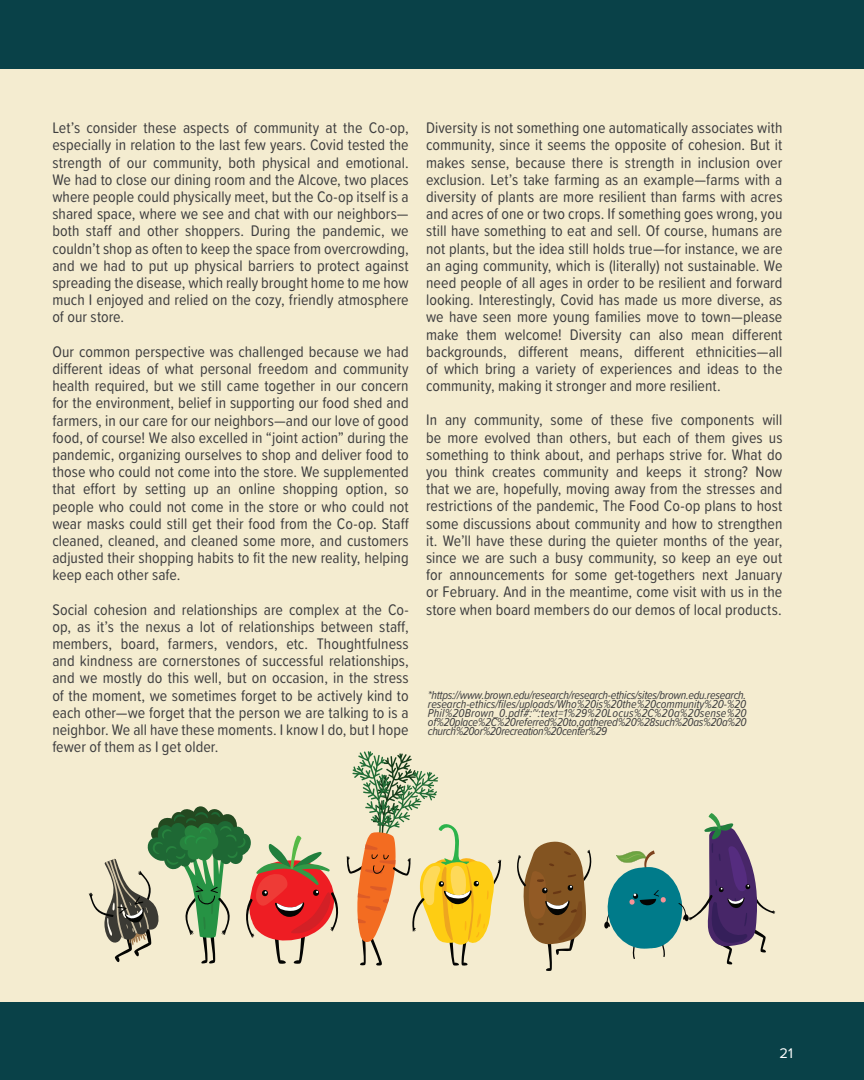
<style>
.page{position:relative;width:864px;height:1080px;background:#fff}
.page>*{position:absolute;margin:0;border:0;box-sizing:border-box;transform-origin:0 0}
.t1{font:15.9px/17.2px "Proxima Soft Cond";letter-spacing:.005em;color:#3e3e3f;text-align:justify}
.t2{font:14.55px "Proxima Nova";color:#fff}
.t3{font:italic 12px/9px "Proxima Soft Cond";letter-spacing:-.03em;color:#3e3e3f;text-align:justify}
</style>
<div class="page">
<div style="left:0;top:3px;width:864px;height:1077px;background:#f4ecd0"></div>
<svg style="left:517px;top:841px;width:75px;height:130px"></svg>
<svg style="left:347px;top:751px;width:154px;height:215px"></svg>
<svg style="left:89px;top:806px;width:250px;height:158px"></svg>
<svg style="left:604px;top:813px;width:171px;height:152px"></svg>
<div style="left:0;top:1003px;width:864px;height:77px;background:#094148"></div>
<div style="left:0;top:0;width:864px;height:69px;background:#094148"></div>
<p class="t1" style="left:52px;top:119px;width:358px">Let’s consider these aspects of community at the Co-op, especially in relation to the last few years. Covid tested the strength of our community, both physical and emotional.<br>We had to close our dining room and the Alcove, two places where people could physically meet, but the Co-op itself is a shared space, where we see and chat with our neighbors— both staff and other shoppers. During the pandemic, we couldn’t shop as often to keep the space from overcrowding, and we had to put up physical barriers to protect against spreading the disease, which really brought home to me how much I enjoyed and relied on the cozy, friendly atmosphere of our store.</p>
<p class="t1" style="left:52px;top:342px;width:358px">Our common perspective was challenged because we had different ideas of what personal freedom and community health required, but we still came together in our concern for the environment, belief in supporting our food shed and farmers, in our care for our neighbors—and our love of good food, of course! We also excelled in “joint action” during the pandemic, organizing ourselves to shop and deliver food to those who could not come into the store. We supplemented that effort by setting up an online shopping option, so people who could not come in the store or who could not wear masks could still get their food from the Co-op. Staff cleaned, cleaned, and cleaned some more, and customers adjusted their shopping habits to fit the new reality, helping keep each other safe.</p>
<p class="t1" style="left:52px;top:600px;width:358px">Social cohesion and relationships are complex at the Co&shy;op, as it’s the nexus a lot of relationships between staff, members, board, farmers, vendors, etc. Thoughtfulness and kindness are cornerstones of successful relationships, and we mostly do this well, but on occasion, in the stress of the moment, we sometimes forget to be actively kind to each other—we forget that the person we are talking to is a neighbor. We all have these moments. I know I do, but I hope fewer of them as I get older.</p>
<p class="t1" style="left:426px;top:119px;width:358px">Diversity is not something one automatically associates with community, since it seems the opposite of cohesion. But it makes sense, because there is strength in inclusion over exclusion. Let’s take farming as an example—farms with a diversity of plants are more resilient than farms with acres and acres of one or two crops. If something goes wrong, you still have something to eat and sell. Of course, humans are not plants, but the idea still holds true—for instance, we are an aging community, which is (literally) not sustainable. We need people of all ages in order to be resilient and forward looking. Interestingly, Covid has made us more diverse, as we have seen more young families move to town—please make them welcome! Diversity can also mean different backgrounds, different means, different ethnicities—all of which bring a variety of experiences and ideas to the community, making it stronger and more resilient.</p>
<p class="t1" style="left:426px;top:411px;width:358px">In any community, some of these five components will be more evolved than others, but each of them gives us something to think about, and perhaps strive for. What do you think creates community and keeps it strong? Now that we are, hopefully, moving away from the stresses and restrictions of the pandemic, The Food Co-op plans to host some discussions about community and how to strengthen it. We’ll have these during the quieter months of the year, since we are such a busy community, so keep an eye out for announcements for some get-togethers next January or February. And in the meantime, come visit with us in the store when board members do our demos of local products.</p>
<p class="t3" style="left:428px;top:690px;width:320px">*https://www.brown.edu/research/research-ethics/sites/brown.edu.research. research-ethics/files/uploads/Who%20is%20the%20community%20-%20<br>Phil%20Brown_0.pdf#:~:text=1%29%20Locus%2C%20a%20sense%20 of%20place%2C%20referred%20to,gathered%20%28such%20as%20a%20 church%20or%20recreation%20center%29</p>
<p class="t2" style="left:779px;top:1042px;width:15px">21</p>
</div>
